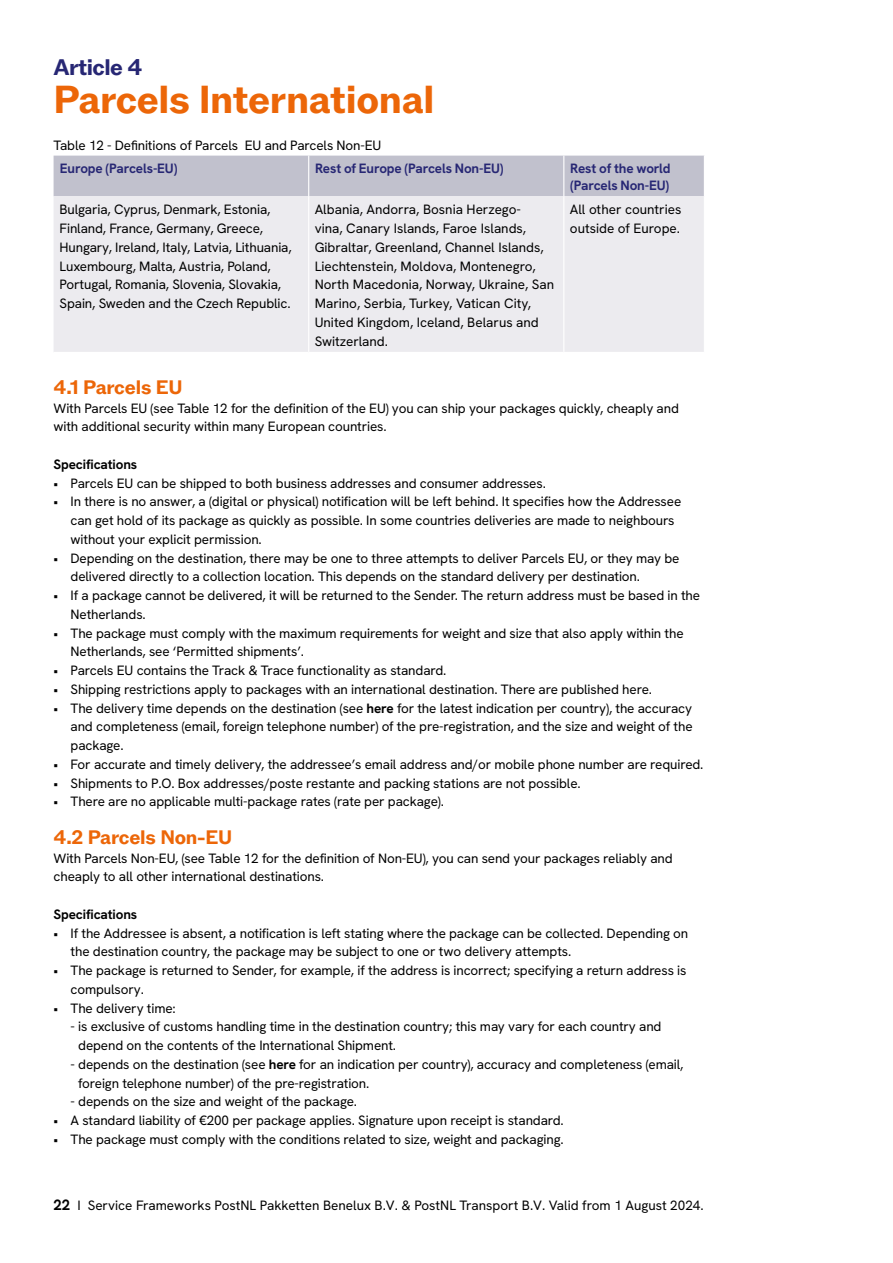
<style>
.page{position:relative;width:893px;height:1263px;background:#fff}
.page>*{position:absolute;margin:0;border:0;box-sizing:border-box;transform-origin:0 0}
.t1{font:700 39px "ABCROM";letter-spacing:-.01em;color:#ec6608}
.t2{font:700 22.5px "ABCROM";letter-spacing:-.025em;color:#272774}
.t3{font:700 19.5px "ABCROM";letter-spacing:-.01em;color:#ec6608}
.t4{font:13.5px/18.8px "Hanken Grotesk";letter-spacing:-.01em;color:#000}
.t5{font:700 13.5px/16.5px "Hanken Grotesk";letter-spacing:-.01em;color:#272774}
.t6{font:700 13.5px "Hanken Grotesk";letter-spacing:-.01em;color:#000}
.s1{font-weight:700}
.s2{font-weight:700;font-size:15px}
</style>
<div class="page">
<div style="left:54px;top:156px;width:650px;height:40px;background:#c1c1cd"></div>
<div style="left:54px;top:196px;width:650px;height:156px;background:#ecebef"></div>
<hr style="left:308px;top:196px;width:1px;height:156px;background:#fff">
<hr style="left:308px;top:156px;width:1px;height:40px;background:#fff">
<hr style="left:563px;top:196px;width:1px;height:156px;background:#fff">
<hr style="left:563px;top:156px;width:1px;height:40px;background:#fff">
<h2 class="t2" style="left:54px;top:54px;width:90px">Article 4</h2>
<h1 class="t1" style="left:54px;top:76px;width:382px">Parcels International</h1>
<p class="t4" style="left:54px;top:135px;width:329px">Table 12 - Definitions of Parcels EU and Parcels Non-EU</p>
<p class="t5" style="left:60px;top:160px;width:119px">Europe (Parcels-EU)</p>
<p class="t5" style="left:315px;top:160px;width:190px">Rest of Europe (Parcels Non-EU)</p>
<p class="t5" style="left:570px;top:160px;width:102px">Rest of the world (Parcels Non-EU)</p>
<p class="t4" style="left:60px;top:200px;width:234px">Bulgaria, Cyprus, Denmark, Estonia, Finland, France, Germany, Greece, Hungary, Ireland, Italy, Latvia, Lithuania, Luxembourg, Malta, Austria, Poland, Portugal, Romania, Slovenia, Slovakia, Spain, Sweden and the Czech Republic.</p>
<p class="t4" style="left:315px;top:200px;width:241px">Albania, Andorra, Bosnia Herzego-<br>vina, Canary Islands, Faroe Islands, Gibraltar, Greenland, Channel Islands, Liechtenstein, Moldova, Montenegro, North Macedonia, Norway, Ukraine, San Marino, Serbia, Turkey, Vatican City, United Kingdom, Iceland, Belarus and Switzerland.</p>
<p class="t4" style="left:570px;top:200px;width:113px">All other countries outside of Europe.</p>
<h3 class="t3" style="left:54px;top:375px;width:131px">4.1 Parcels EU</h3>
<p class="t4" style="left:54px;top:398px;width:627px">With Parcels EU (see Table 12 for the definition of the EU) you can ship your packages quickly, cheaply and with additional security within many European countries.</p>
<p class="t6" style="left:54px;top:455px;width:85px">Specifications</p>
<p class="t4" style="left:54px;top:473px;width:494px">• Parcels EU can be shipped to both business addresses and consumer addresses.</p>
<p class="t4" style="left:71px;top:492px;width:612px;text-indent:-17px">• In there is no answer, a (digital or physical) notification will be left behind. It specifies how the Addressee can get hold of its package as quickly as possible. In some countries deliveries are made to neighbours without your explicit permission.</p>
<p class="t4" style="left:71px;top:548px;width:610px;text-indent:-17px">• Depending on the destination, there may be one to three attempts to deliver Parcels EU, or they may be delivered directly to a collection location. This depends on the standard delivery per destination.</p>
<p class="t4" style="left:71px;top:586px;width:631px;text-indent:-17px">• If a package cannot be delivered, it will be returned to the Sender. The return address must be based in the<br>Netherlands.</p>
<p class="t4" style="left:71px;top:623px;width:615px;text-indent:-17px">• The package must comply with the maximum requirements for weight and size that also apply within the<br>Netherlands, see ‘Permitted shipments’.</p>
<p class="t4" style="left:54px;top:661px;width:394px">• Parcels EU contains the Track &amp; Trace functionality as standard.</p>
<p class="t4" style="left:54px;top:679px;width:600px">• Shipping restrictions apply to packages with an international destination. There are published here.</p>
<p class="t4" style="left:71px;top:698px;width:624px;text-align:justify;text-indent:-17px">• The delivery time depends on the destination (see <span class="s1">here</span> for the latest indication per country), the accuracy and completeness (email, foreign telephone number) of the pre-registration, and the size and weight of the package.</p>
<p class="t4" style="left:54px;top:754px;width:651px">• For accurate and timely delivery, the addressee’s email address and/or mobile phone number are required.</p>
<p class="t4" style="left:54px;top:773px;width:529px">• Shipments to P.O. Box addresses/poste restante and packing stations are not possible.</p>
<p class="t4" style="left:54px;top:792px;width:392px">• There are no applicable multi-package rates (rate per package).</p>
<h3 class="t3" style="left:54px;top:825px;width:180px">4.2 Parcels Non-EU</h3>
<p class="t4" style="left:54px;top:848px;width:621px">With Parcels Non-EU, (see Table 12 for the definition of Non-EU), you can send your packages reliably and cheaply to all other international destinations.</p>
<p class="t6" style="left:54px;top:905px;width:85px">Specifications</p>
<p class="t4" style="left:71px;top:923px;width:619px;text-indent:-17px">• If the Addressee is absent, a notification is left stating where the package can be collected. Depending on the destination country, the package may be subject to one or two delivery attempts.</p>
<p class="t4" style="left:71px;top:961px;width:617px;text-indent:-17px">• The package is returned to Sender, for example, if the address is incorrect; specifying a return address is compulsory.</p>
<p class="t4" style="left:54px;top:998px;width:124px">• The delivery time:</p>
<p class="t4" style="left:78px;top:1017px;width:585px;text-indent:-8px">- is exclusive of customs handling time in the destination country; this may vary for each country and depend on the contents of the International Shipment.</p>
<p class="t4" style="left:78px;top:1054px;width:607px;text-indent:-8px">- depends on the destination (see <span class="s1">here</span> for an indication per country), accuracy and completeness (email, foreign telephone number) of the pre-registration.</p>
<p class="t4" style="left:71px;top:1092px;width:288px">- depends on the size and weight of the package.</p>
<p class="t4" style="left:54px;top:1111px;width:512px">• A standard liability of €200 per package applies. Signature upon receipt is standard.</p>
<p class="t4" style="left:54px;top:1129px;width:512px">• The package must comply with the conditions related to size, weight and packaging.</p>
<p class="t4" style="left:54px;top:1195px;width:652px"><span class="s2">22</span> I Service Frameworks PostNL Pakketten Benelux B.V. &amp; PostNL Transport B.V. Valid from 1 August 2024.</p>
</div>
